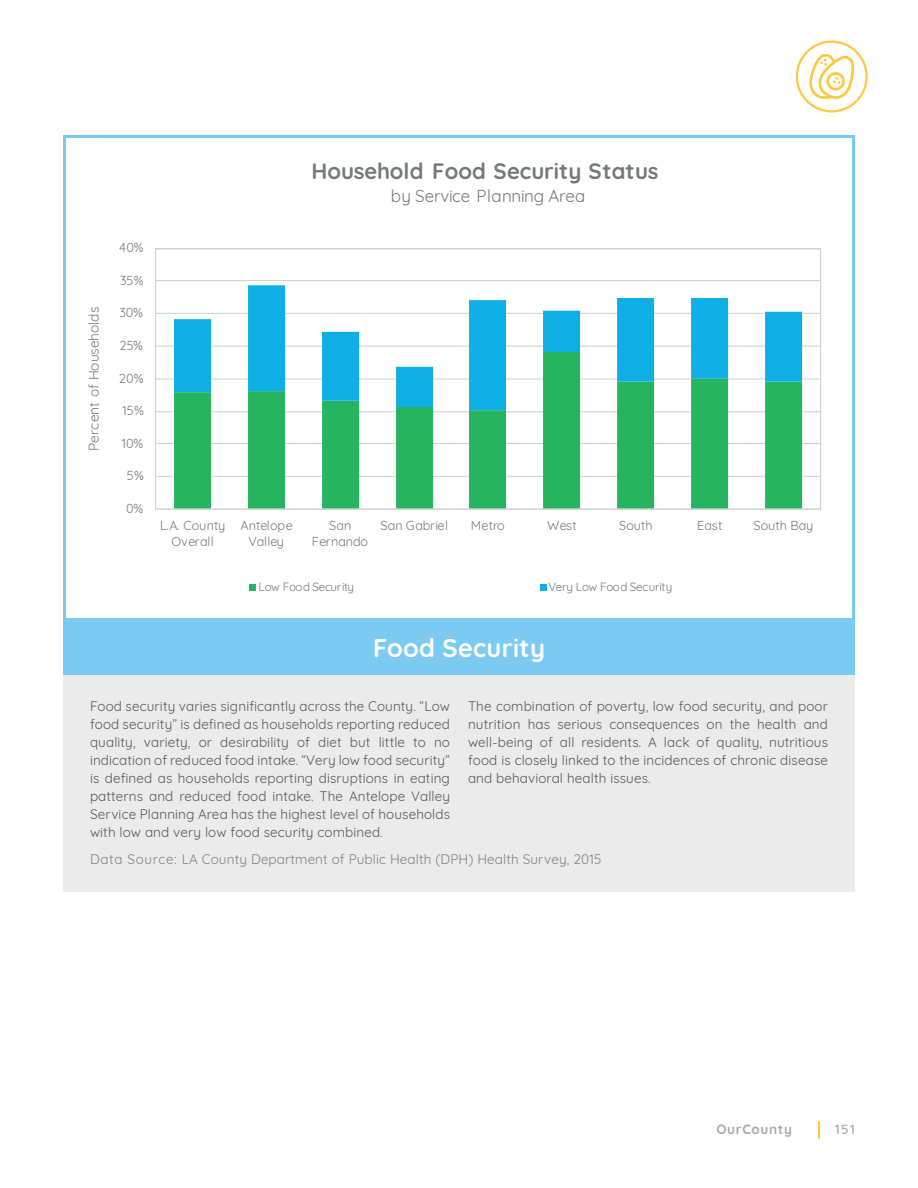
<style>
.page{position:relative;width:918px;height:1188px;background:#fff}
.page>*{position:absolute;margin:0;border:0;box-sizing:border-box;transform-origin:0 0}
.t1{font:700 25.5px "Quicksand";letter-spacing:.01em;color:#fff}
.t2{font:700 22.2px "Quicksand";letter-spacing:.005em;color:#75797a}
.t3{font:16.95px "Quicksand";letter-spacing:-.01em;color:#75797a}
.t4{font:13.8px "Quicksand";color:#75797a}
.t5{font:13.5px/18px "Quicksand";letter-spacing:.01em;color:#58595b;text-align:justify}
.t6{font:13.5px "Quicksand";letter-spacing:.01em;color:#808285}
.t7{font:700 13.5px "Quicksand";letter-spacing:.05em;color:#a7a9ac}
.t8{font:500 13.5px "Quicksand";color:#a7a9ac}
.t9{font:12.75px/15.9px "Quicksand";letter-spacing:.005em;color:#75797a;text-align:center}
.t10{font:11.7px "Quicksand";letter-spacing:-.02em;color:#75797a}
</style>
<div class="page">
<div style="left:796px;top:41px;width:72px;height:72px;border:2px solid #ffc746;border-radius:50%"></div>
<svg style="left:809px;top:54px;width:45px;height:45px"></svg>
<div style="left:63px;top:675px;width:792px;height:217px;background:#ebebec"></div>
<div style="left:63px;top:621px;width:792px;height:54px;background:#7bcaf1"></div>
<hr style="left:156px;top:280px;width:665px;height:1px;background:#d0d2d1">
<hr style="left:156px;top:313px;width:665px;height:1px;background:#d0d2d1">
<hr style="left:156px;top:346px;width:665px;height:1px;background:#d0d2d1">
<hr style="left:156px;top:378px;width:665px;height:1px;background:#d0d2d1">
<hr style="left:156px;top:411px;width:665px;height:1px;background:#d0d2d1">
<hr style="left:156px;top:443px;width:665px;height:1px;background:#d0d2d1">
<hr style="left:156px;top:476px;width:665px;height:1px;background:#d0d2d1">
<svg style="left:174px;top:410px;width:628px;height:99px;fill:#27b460"></svg>
<svg style="left:174px;top:285px;width:628px;height:125px"></svg>
<hr style="left:156px;top:509px;width:665px;height:1px;background:#d0d2d1">
<svg style="left:249px;top:585px;width:6px;height:6px"></svg>
<svg style="left:540px;top:585px;width:6px;height:6px"></svg>
<div style="left:63px;top:135px;width:792px;height:486px;border:3px solid #7bcaf1"></div>
<svg style="left:818px;top:1122px;width:2px;height:16px"></svg>
<p class="t4" style="left:83px;top:451px;width:146px;rotate:-90deg">Percent of Households</p>
<p class="t9" style="left:119px;top:238px;width:26px">40%</p>
<p class="t9" style="left:120px;top:271px;width:25px">35%</p>
<p class="t9" style="left:120px;top:304px;width:25px">30%</p>
<p class="t9" style="left:119px;top:336px;width:25px">25%</p>
<p class="t9" style="left:119px;top:369px;width:26px">20%</p>
<p class="t9" style="left:122px;top:401px;width:23px">15%</p>
<p class="t9" style="left:122px;top:434px;width:23px">10%</p>
<p class="t9" style="left:127px;top:467px;width:19px">5%</p>
<p class="t9" style="left:126px;top:499px;width:19px">0%</p>
<h2 class="t2" style="left:312px;top:153px;width:349px">Household Food Security Status</h2>
<p class="t3" style="left:391px;top:183px;width:196px">by Service Planning Area</p>
<p class="t9" style="left:160px;top:516px;width:67px">L.A. County<br>Overall</p>
<p class="t9" style="left:240px;top:516px;width:54px">Antelope<br>Valley</p>
<p class="t9" style="left:312px;top:516px;width:58px">San<br>Fernando</p>
<p class="t9" style="left:381px;top:516px;width:69px">San Gabriel</p>
<p class="t9" style="left:471px;top:516px;width:35px">Metro</p>
<p class="t9" style="left:547px;top:516px;width:31px">West</p>
<p class="t9" style="left:619px;top:516px;width:35px">South</p>
<p class="t9" style="left:697px;top:516px;width:27px">East</p>
<p class="t9" style="left:753px;top:516px;width:62px">South Bay</p>
<p class="t10" style="left:259px;top:578px;width:97px">Low Food Security</p>
<p class="t10" style="left:548px;top:578px;width:126px">Very Low Food Security</p>
<h1 class="t1" style="left:373px;top:627px;width:173px">Food Security</h1>
<p class="t5" style="left:90px;top:696px;width:362px">Food security varies significantly across the County. “Low food security” is defined as households reporting reduced quality, variety, or desirability of diet but little to no indication of reduced food intake. “Very low food security” is defined as households reporting disruptions in eating patterns and reduced food intake. The Antelope Valley Service Planning Area has the highest level of households with low and very low food security combined.</p>
<p class="t5" style="left:468px;top:696px;width:362px">The combination of poverty, low food security, and poor nutrition has serious consequences on the health and well-being of all residents. A lack of quality, nutritious food is closely linked to the incidences of chronic disease and behavioral health issues.</p>
<p class="t6" style="left:90px;top:849px;width:513px">Data Source: LA County Department of Public Health (DPH) Health Survey, 2015</p>
<p class="t7" style="left:716px;top:1118px;width:77px">OurCounty</p>
<p class="t8" style="left:835px;top:1118px;width:21px">151</p>
</div>
